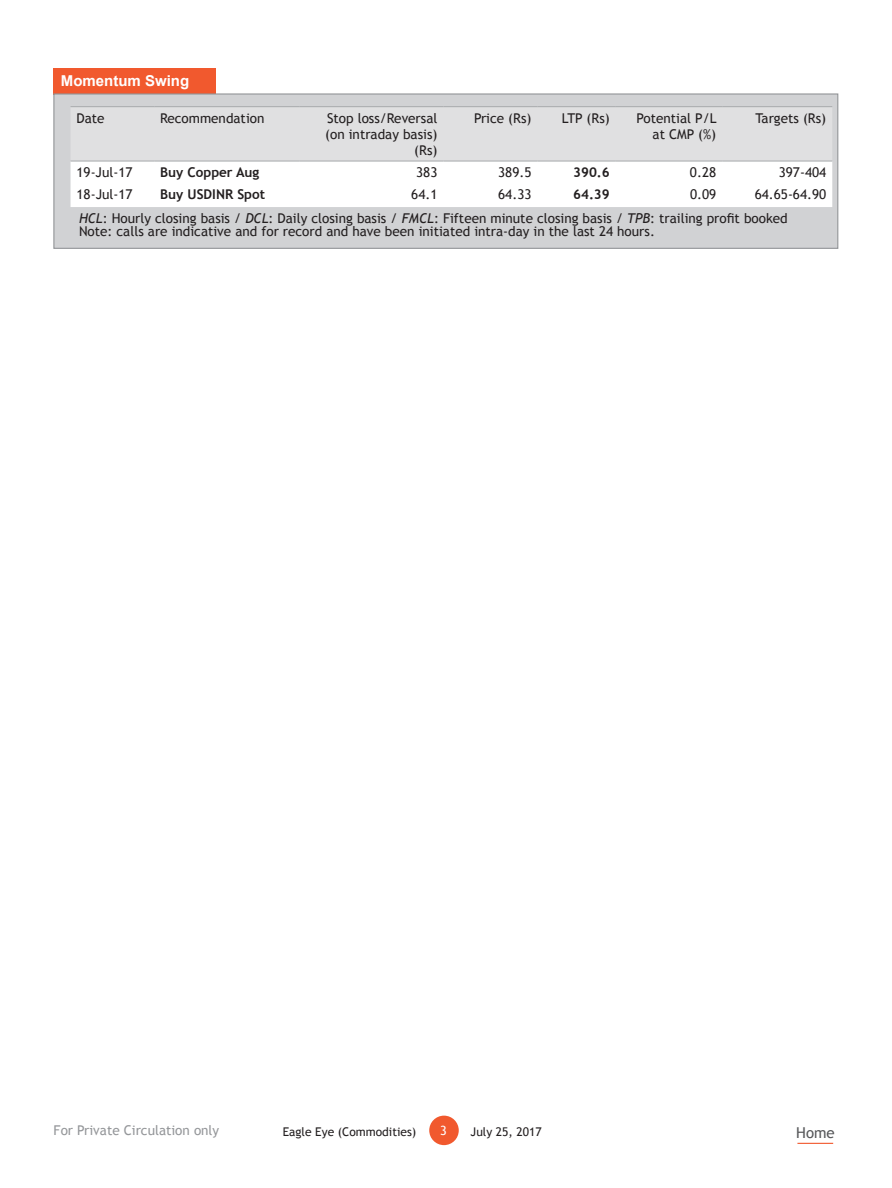
<style>
.page{position:relative;width:892px;height:1188px;background:#fff}
.page>*{position:absolute;margin:0;border:0;box-sizing:border-box;transform-origin:0 0}
.t1{font:700 15px "Arial";color:#fff}
.t2{font:15px "Trebuchet MS";color:#57585a}
.t3{font:13.5px/16.2px "Trebuchet MS";color:#231f20;text-align:right}
.t4{font:700 13.5px "Trebuchet MS";color:#231f20}
.t5{font:13.5px "Trebuchet MS";color:#95979a}
.t6{font:12.75px "Trebuchet MS";color:#fff}
.t7{font:12px "Trebuchet MS";color:#231f20}
.s1{font-style:italic}
</style>
<div class="page">
<div style="left:429px;top:1116px;width:29px;height:29px;background:#f1592e;border-radius:50%"></div>
<hr style="left:797px;top:1143px;width:35px;height:1px;background:#f1592e">
<div style="left:53px;top:68px;width:163px;height:26px;background:#f1592e"></div>
<div style="left:53px;top:93px;width:785px;height:156px;background:#d1d2d4;border:1px solid #939598"></div>
<svg style="left:70px;top:108px;width:762px;height:99px"></svg>
<hr style="left:70px;top:106px;width:84px;height:1px;background:#a7aaac">
<hr style="left:154px;top:106px;width:145px;height:1px;background:#a7aaac">
<hr style="left:299px;top:106px;width:144px;height:1px;background:#a7aaac">
<hr style="left:443px;top:106px;width:94px;height:1px;background:#a7aaac">
<hr style="left:537px;top:106px;width:78px;height:1px;background:#a7aaac">
<hr style="left:615px;top:106px;width:107px;height:1px;background:#a7aaac">
<hr style="left:722px;top:106px;width:110px;height:1px;background:#a7aaac">
<hr style="left:70px;top:161px;width:84px;height:1px;background:#a7aaac">
<hr style="left:154px;top:161px;width:145px;height:1px;background:#a7aaac">
<hr style="left:299px;top:161px;width:144px;height:1px;background:#a7aaac">
<hr style="left:443px;top:161px;width:94px;height:1px;background:#a7aaac">
<hr style="left:537px;top:161px;width:78px;height:1px;background:#a7aaac">
<hr style="left:615px;top:161px;width:107px;height:1px;background:#a7aaac">
<hr style="left:722px;top:161px;width:110px;height:1px;background:#a7aaac">
<p class="t1" style="left:61px;top:71px;width:130px">Momentum Swing</p>
<p class="t3" style="left:76px;top:110px;width:30px">Date</p>
<p class="t3" style="left:160px;top:110px;width:106px">Recommendation</p>
<p class="t3" style="left:325px;top:110px;width:114px">Stop loss/Reversal (on intraday basis) (Rs)</p>
<p class="t3" style="left:474px;top:110px;width:59px">Price (Rs)</p>
<p class="t3" style="left:561px;top:110px;width:49px">LTP (Rs)</p>
<p class="t3" style="left:636px;top:110px;width:81px">Potential P/L at CMP (%)</p>
<p class="t3" style="left:755px;top:110px;width:72px">Targets (Rs)</p>
<p class="t3" style="left:76px;top:164px;width:57px">19-Jul-17</p>
<p class="t4" style="left:160px;top:164px;width:101px">Buy Copper Aug</p>
<p class="t3" style="left:416px;top:164px;width:23px">383</p>
<p class="t3" style="left:498px;top:164px;width:35px">389.5</p>
<p class="t4" style="left:573px;top:164px;width:38px">390.6</p>
<p class="t3" style="left:689px;top:164px;width:28px">0.28</p>
<p class="t3" style="left:778px;top:164px;width:49px">397-404</p>
<p class="t3" style="left:76px;top:186px;width:57px">18-Jul-17</p>
<p class="t4" style="left:160px;top:186px;width:106px">Buy USDINR Spot</p>
<p class="t3" style="left:411px;top:186px;width:28px">64.1</p>
<p class="t3" style="left:498px;top:186px;width:35px">64.33</p>
<p class="t4" style="left:573px;top:186px;width:38px">64.39</p>
<p class="t3" style="left:689px;top:186px;width:28px">0.09</p>
<p class="t3" style="left:754px;top:186px;width:73px">64.65-64.90</p>
<p class="t3" style="left:79px;top:211px;width:710px;line-height:13.5px;text-align:left"><span class="s1">HCL</span>: Hourly closing basis / <span class="s1">DCL</span>: Daily closing basis / <span class="s1">FMCL</span>: Fifteen minute closing basis / <span class="s1">TPB</span>: trailing profit booked<br>Note: calls are indicative and for record and have been initiated intra-day in the last 24 hours.</p>
<p class="t5" style="left:54px;top:1123px;width:167px">For Private Circulation only</p>
<p class="t7" style="left:283px;top:1125px;width:135px">Eagle Eye (Commodities)</p>
<p class="t7" style="left:470px;top:1125px;width:73px">July 25, 2017</p>
<p class="t6" style="left:440px;top:1123px;width:8px">3</p>
<p class="t2" style="left:796px;top:1124px;width:40px">Home</p>
</div>
